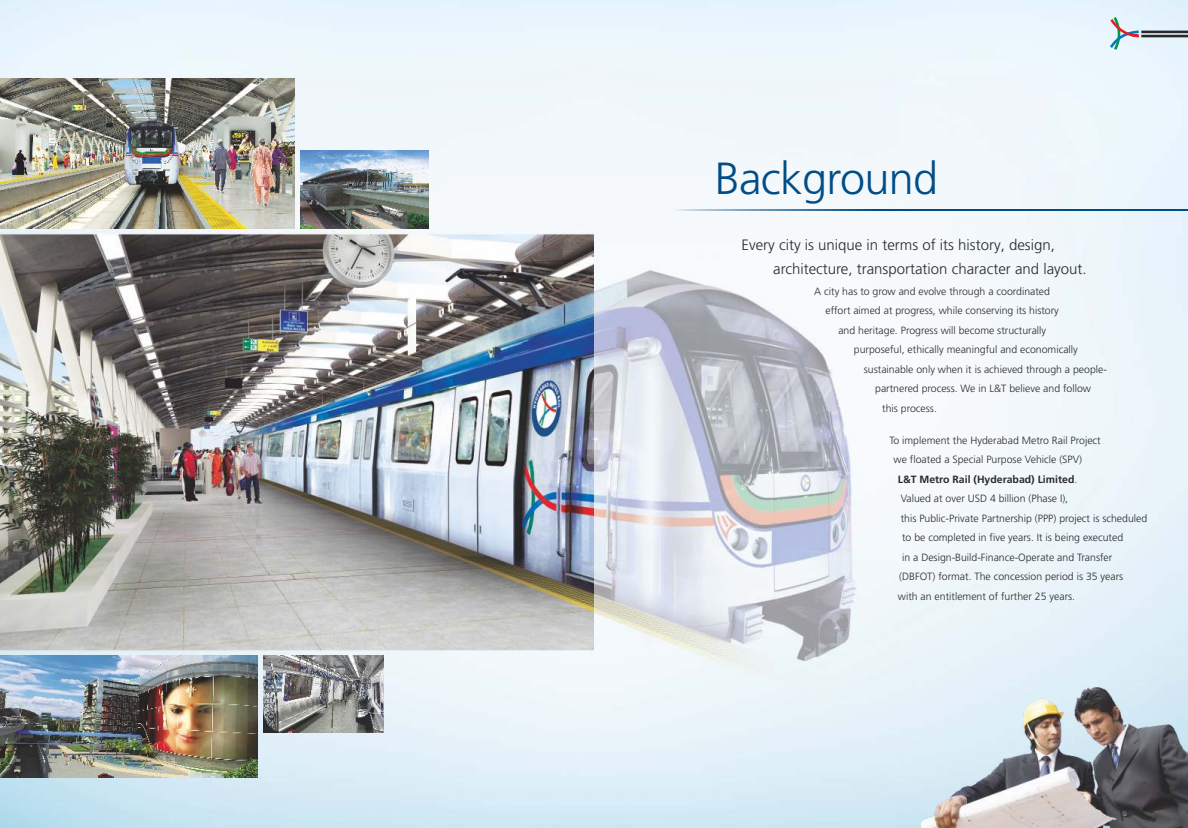
<style>
.page{position:relative;width:1188px;height:828px;background:#fff}
.page>*{position:absolute;margin:0;border:0;box-sizing:border-box;transform-origin:0 0}
.t1{font:300 45px "Frutiger LT Pro";letter-spacing:-.015em;color:#004d87}
.t2{font:300 15px/23.8px "Frutiger LT Pro";color:#292929}
.t3{font:300 10.5px "Frutiger LT Pro";color:#292929}
.t4{font:700 10.5px "Frutiger LT Pro";color:#292929}
.s1{font-weight:300}
</style>
<div class="page">
<img style="left:0;top:0;width:1188px;height:828px">
<img style="left:922px;top:688px;width:266px;height:140px">
<hr style="left:1141px;top:30px;width:47px;height:3px;background:#292929">
<hr style="left:1141px;top:35px;width:47px;height:2px;background:#292929">
<svg style="left:1107px;top:14px;width:34px;height:39px"></svg>
<img style="left:0;top:78px;width:295px;height:151px">
<img style="left:0;top:656px;width:258px;height:121px">
<hr style="left:667px;top:209px;width:521px;height:1px;background:#004d87">
<img style="left:263px;top:656px;width:121px;height:77px">
<img style="left:300px;top:151px;width:128px;height:78px">
<h1 class="t1" style="left:715px;top:161px;width:225px">Background</h1>
<h2 class="t2" style="left:773px;top:234px;width:315px;text-indent:-32px">Every city is unique in terms of its history, design, architecture, transportation character and layout.</h2>
<p class="t3" style="left:814px;top:287px;width:237px">A city has to grow and evolve through a coordinated</p>
<p class="t3" style="left:826px;top:306px;width:235px">effort aimed at progress, while conserving its history</p>
<p class="t3" style="left:838px;top:326px;width:209px">and heritage. Progress will become structurally</p>
<p class="t3" style="left:854px;top:345px;width:226px">purposeful, ethically meaningful and economically</p>
<p class="t3" style="left:864px;top:365px;width:245px">sustainable only when it is achieved through a people-</p>
<p class="t3" style="left:875px;top:384px;width:217px">partnered process. We in L&amp;T believe and follow</p>
<p class="t3" style="left:882px;top:404px;width:56px">this process.</p>
<p class="t3" style="left:889px;top:436px;width:213px">To implement the Hyderabad Metro Rail Project</p>
<p class="t3" style="left:894px;top:455px;width:190px">we floated a Special Purpose Vehicle (SPV)</p>
<p class="t4" style="left:898px;top:475px;width:181px">L&amp;T Metro Rail (Hyderabad) Limited<span class="s1">.</span></p>
<p class="t3" style="left:901px;top:494px;width:169px">Valued at over USD 4 billion (Phase I),</p>
<p class="t3" style="left:901px;top:514px;width:248px">this Public-Private Partnership (PPP) project is scheduled</p>
<p class="t3" style="left:902px;top:533px;width:223px">to be completed in five years. It is being executed</p>
<p class="t3" style="left:902px;top:553px;width:212px">in a Design-Build-Finance-Operate and Transfer</p>
<p class="t3" style="left:899px;top:572px;width:226px">(DBFOT) format. The concession period is 35 years</p>
<p class="t3" style="left:898px;top:592px;width:179px">with an entitlement of further 25 years.</p>
</div>
